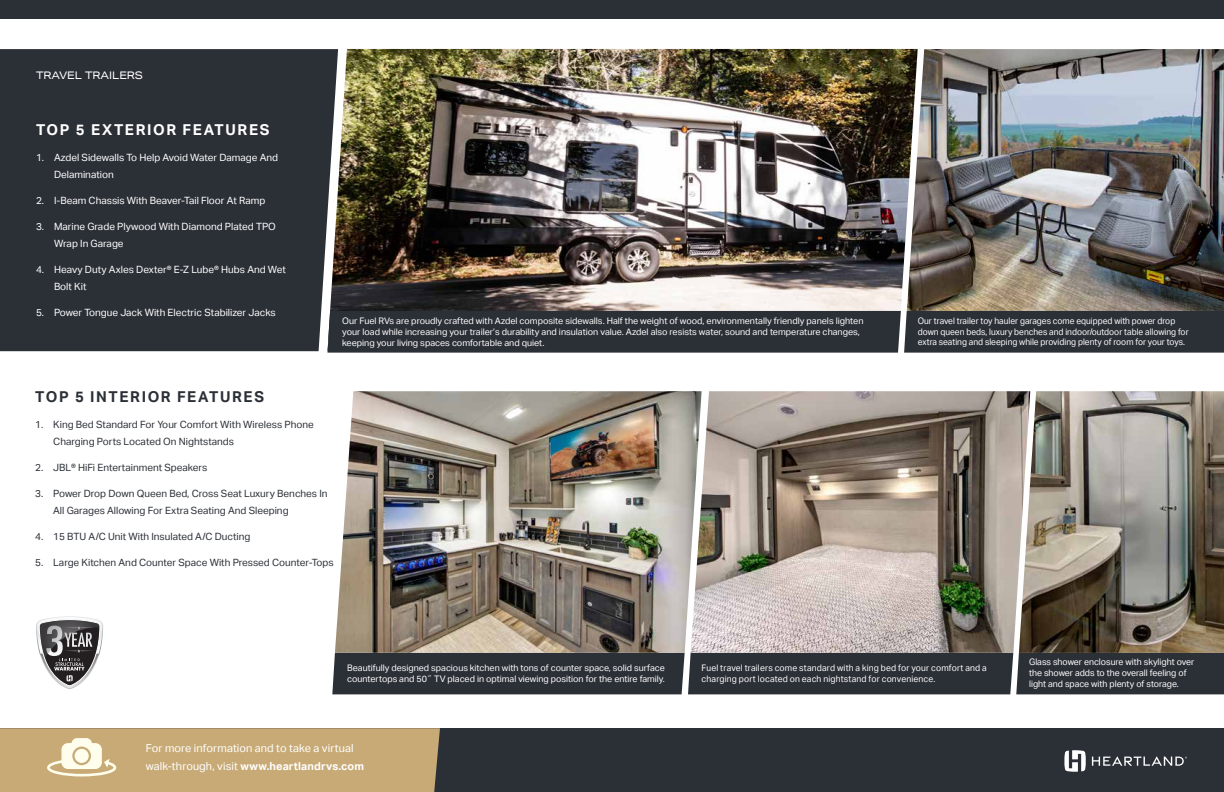
<style>
.page{position:relative;width:1224px;height:792px;background:#fff}
.page>*{position:absolute;margin:0;border:0;box-sizing:border-box;transform-origin:0 0}
.t1{font:700 15px "Aktiv Grotesk";letter-spacing:.11em;color:#fff}
.t2{font:700 15px "Aktiv Grotesk";letter-spacing:.105em;color:#2b2f36}
.t3{font:11px/17.7px "Aktiv Grotesk";letter-spacing:.01em;color:#fff}
.t4{font:10.4px "Aktiv Grotesk Ex";color:#fff}
.t5{font:10px/17px "Aktiv Grotesk";color:#2b2f36}
.t6{font:10px/17px "Aktiv Grotesk";color:#fff}
.t7{font:9px/10.8px "Aktiv Grotesk";color:#fff}
.t8{font:9px/10.8px "Aktiv Grotesk";color:#fff;scale:.93 1}
.t9{font:9px/10.8px "Aktiv Grotesk";color:#fff;scale:.95 1}
.s1{font-weight:700}
</style>
<div class="page">
<img style="left:338px;top:49px;width:569px;height:262px">
<div style="left:0;top:728px;width:1224px;height:64px;background:#2b2f36"></div>
<div style="left:0;top:0;width:1224px;height:18px;background:#2b2f36"></div>
<div style="left:332px;top:653px;width:892px;height:41px;background:#2b2f36"></div>
<img style="left:702px;top:391px;width:317px;height:262px">
<img style="left:335px;top:391px;width:367px;height:262px">
<div style="left:0;top:49px;width:338px;height:302px;background:#2b2f36"></div>
<img style="left:907px;top:49px;width:317px;height:262px">
<img style="left:1019px;top:391px;width:205px;height:262px">
<svg style="left:0;top:728px;width:440px;height:64px;background:#c8ac7a"></svg>
<svg style="left:1064px;top:750px;width:22px;height:22px"></svg>
<svg style="left:1092px;top:756px;width:95px;height:10px"></svg>
<div style="left:327px;top:311px;width:897px;height:42px;background:#2b2f36"></div>
<svg style="left:36px;top:616px;width:67px;height:73px"></svg>
<p class="t4" style="left:36px;top:70px;width:109px">TRAVEL TRAILERS</p>
<h1 class="t1" style="left:36px;top:121px;width:235px">TOP 5 EXTERIOR FEATURES</h1>
<p class="t6" style="left:54px;top:149px;width:226px;text-indent:-18px">1. Azdel Sidewalls To Help Avoid Water Damage And<br>Delamination</p>
<p class="t6" style="left:36px;top:192px;width:231px">2. I-Beam Chassis With Beaver-Tail Floor At Ramp</p>
<p class="t6" style="left:54px;top:218px;width:223px;text-indent:-18px">3. Marine Grade Plywood With Diamond Plated TPO<br>Wrap In Garage</p>
<p class="t6" style="left:54px;top:261px;width:234px;text-indent:-18px">4. Heavy Duty Axles Dexter® E-Z Lube® Hubs And Wet<br>Bolt Kit</p>
<p class="t6" style="left:36px;top:304px;width:241px">5. Power Tongue Jack With Electric Stabilizer Jacks</p>
<p class="t7" style="left:342px;top:316px;width:523px">Our Fuel RVs are proudly crafted with Azdel composite sidewalls. Half the weight of wood, environmentally friendly panels lighten your load while increasing your trailer’s durability and insulation value. Azdel also resists water, sound and temperature changes, keeping your living spaces comfortable and quiet.</p>
<h1 class="t2" style="left:35px;top:388px;width:230px">TOP 5 INTERIOR FEATURES</h1>
<p class="t5" style="left:53px;top:416px;width:262px;text-indent:-18px">1. King Bed Standard For Your Comfort With Wireless Phone<br>Charging Ports Located On Nightstands</p>
<p class="t5" style="left:35px;top:459px;width:174px">2. JBL® HiFi Entertainment Speakers</p>
<p class="t5" style="left:53px;top:485px;width:276px;text-indent:-18px">3. Power Drop Down Queen Bed, Cross Seat Luxury Benches In<br>All Garages Allowing For Extra Seating And Sleeping</p>
<p class="t5" style="left:35px;top:528px;width:217px">4. 15 BTU A/C Unit With Insulated A/C Ducting</p>
<p class="t5" style="left:35px;top:554px;width:300px">5. Large Kitchen And Counter Space With Pressed Counter-Tops</p>
<p class="t8" style="left:918px;top:315px;width:293px">Our travel trailer toy hauler garages come equipped with power drop down queen beds, luxury benches and indoor/outdoor table allowing for extra seating and sleeping while providing plenty of room for your toys.</p>
<p class="t7" style="left:347px;top:662px;width:319px">Beautifully designed spacious kitchen with tons of counter space, solid surface countertops and 50˝ TV placed in optimal viewing position for the entire family.</p>
<p class="t7" style="left:1029px;top:657px;width:167px">Glass shower enclosure with skylight over the shower adds to the overall feeling of light and space with plenty of storage.</p>
<p class="t9" style="left:702px;top:662px;width:302px">Fuel travel trailers come standard with a king bed for your comfort and a charging port located on each nightstand for convenience.</p>
<p class="t3" style="left:146px;top:740px;width:220px">For more information and to take a virtual walk-through, visit <span class="s1">www.heartlandrvs.com</span></p>
</div>
